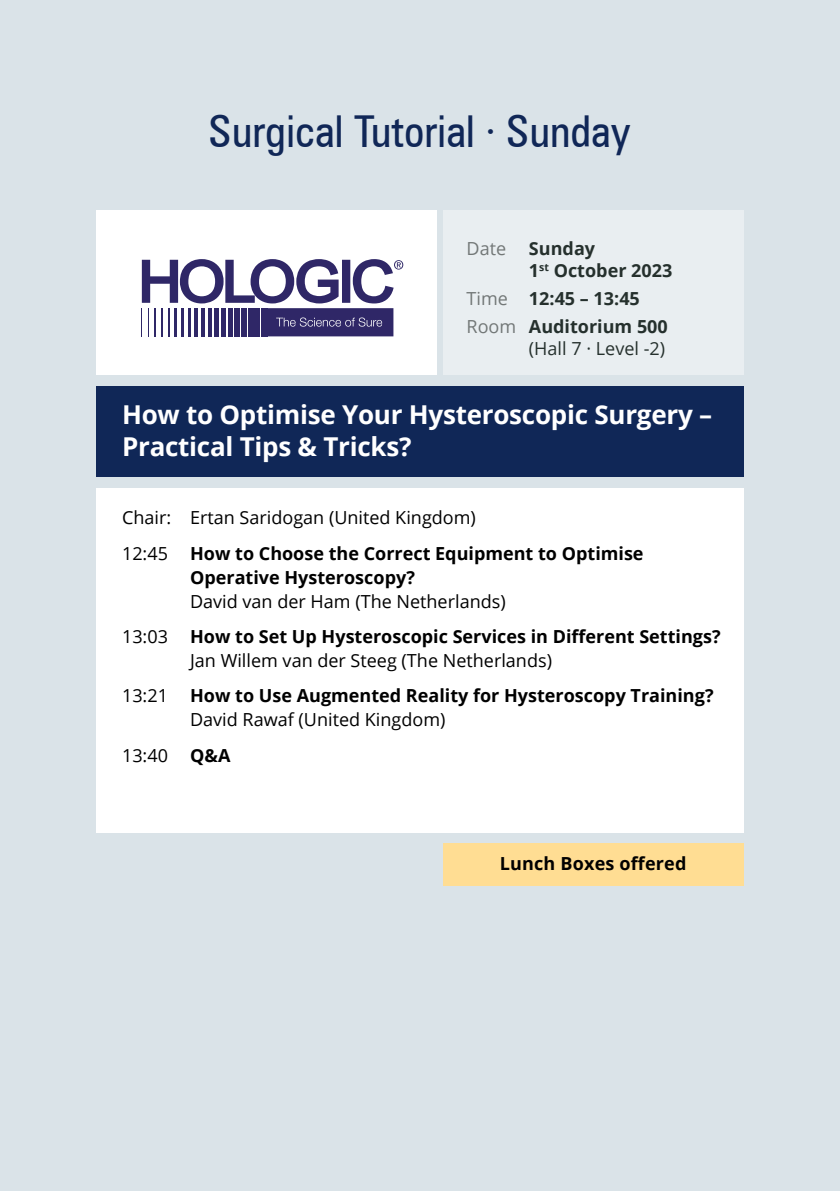
<style>
.page{position:relative;width:840px;height:1191px;background:#fff}
.page>*{position:absolute;margin:0;border:0;box-sizing:border-box;transform-origin:0 0}
.t1{font:condensed 44px "Zurich BT";color:#102757}
.t2{font:700 26px/32px "Open Sans";letter-spacing:-.01em;color:#fff}
.t3{font:700 18px/35.4px "Open Sans";color:#000}
.t4{font:18px/35.4px "Open Sans";color:#000}
.t5{font:700 18px/22px "Open Sans";color:#25302d}
.t6{font:18px "Open Sans";color:#25302d}
.t7{font:18px "Open Sans";color:#727777}
.s1{font-weight:400;color:#727777}
.s2{font-weight:700}
.s3{font-weight:400}
</style>
<div class="page">
<div style="left:0;top:0;width:839px;height:1191px;background:#dae3e8"></div>
<div style="left:442px;top:210px;width:301px;height:164px;background:#e9eef1"></div>
<div style="left:96px;top:488px;width:647px;height:344px;background:#fff"></div>
<div style="left:96px;top:386px;width:647px;height:90px;background:#102757"></div>
<div style="left:96px;top:210px;width:341px;height:164px;background:#fff"></div>
<svg style="left:141px;top:259px;width:262px;height:77px"></svg>
<div style="left:442px;top:843px;width:301px;height:43px;background:#ffdd93"></div>
<h1 class="t1" style="left:209px;top:104px;width:423px">Surgical Tutorial · Sunday</h1>
<p class="t7" style="left:466px;top:236px;width:41px">Date</p>
<p class="t5" style="left:528px;top:237px;width:145px">Sunday<br>1<sup>st</sup> October 2023</p>
<p class="t5" style="left:466px;top:284px;width:203px;line-height:27.6px"><span class="s1">Time</span> 12:45 – 13:45<br><span class="s1">Room</span> Auditorium 500</p>
<p class="t6" style="left:528px;top:336px;width:138px">(Hall 7 · Level -2)</p>
<h2 class="t2" style="left:122px;top:397px;width:591px">How to Optimise Your Hysteroscopic Surgery –<br>Practical Tips &amp; Tricks?</h2>
<p class="t4" style="left:122px;top:499px;width:523px">Chair: Ertan Saridogan (United Kingdom)<br>12:45 <span class="s2">How to Choose the Correct Equipment to Optimise</span></p>
<p class="t3" style="left:190px;top:559px;width:226px">Operative Hysteroscopy?</p>
<p class="t3" style="left:122px;top:583px;width:599px;text-indent:68px"><span class="s3">David van der Ham (The Netherlands)<br>13:03</span> How to Set Up Hysteroscopic Services in Different Settings?</p>
<p class="t3" style="left:122px;top:642px;width:592px;text-indent:68px"><span class="s3">Jan Willem van der Steeg (The Netherlands)<br>13:21</span> How to Use Augmented Reality for Hysteroscopy Training?</p>
<p class="t4" style="left:122px;top:701px;width:325px;text-indent:68px">David Rawaf (United Kingdom)<br>13:40 <span class="s2">Q&amp;A</span></p>
<p class="t3" style="left:499px;top:845px;width:188px">Lunch Boxes offered</p>
</div>
